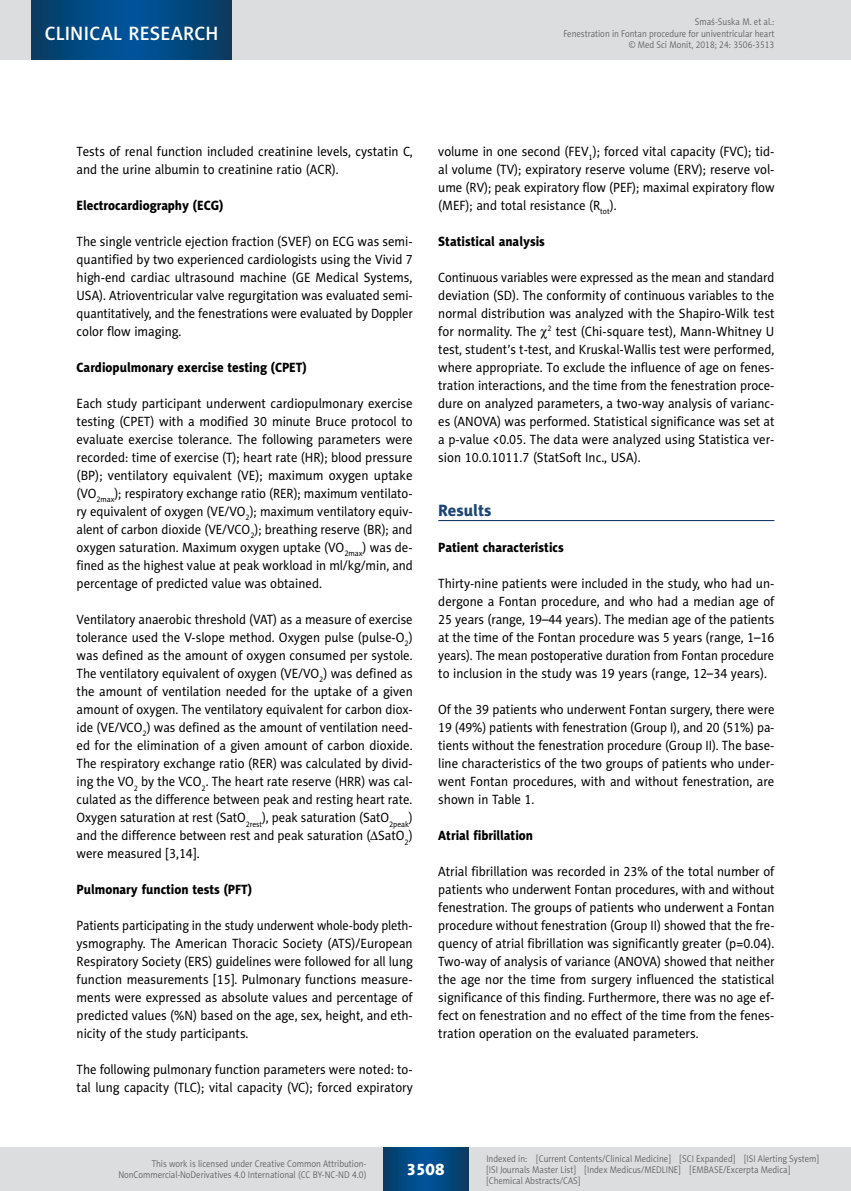
<style>
.page{position:relative;width:851px;height:1191px;background:#fff}
.page>*{position:absolute;margin:0;border:0;box-sizing:border-box;transform-origin:0 0}
.t1{font:19.5px "Naomi Sans EFN Medium";letter-spacing:.015em;color:#fff}
.t2{font:16.5px "Naomi Sans EFN Heavy";color:#1d4574}
.t3{font:16.5px "Naomi Sans EFN Heavy";color:#fff}
.t4{font:13.5px/18px "Naomi Sans EFN";color:#000;text-align:justify;scale:.95 1}
.t5{font:13.5px/18px "Naomi Sans EFN";color:#000;text-align:justify;scale:.94 1}
.t6{font:13.5px/18px "Naomi Sans EFN";color:#000;text-align:justify;scale:.93 1}
.t7{font:13.5px "Naomi Sans EFN Heavy";color:#000;scale:.95 1}
.t8{font:9.75px/11.2px "Naomi Sans EFN Light";color:#58595b;text-align:right;scale:.9 1}
.s1{font-family:"Standard Sym L"}
</style>
<div class="page">
<hr style="left:438px;top:520px;width:336px;height:1px;background:#002b5c">
<div style="left:0;top:1148px;width:850px;height:43px;background:#dcddde"></div>
<svg style="left:383px;top:1147px;width:85px;height:43px;background:#02487f"></svg>
<div style="left:0;top:0;width:850px;height:60px;background:#dcddde"></div>
<hr style="left:850px;top:0;width:1px;height:60px;background:#dcddde">
<svg style="left:32px;top:0;width:200px;height:60px;background:#02487f"></svg>
<h1 class="t1" style="left:45px;top:22px;width:175px">CLINICAL RESEARCH</h1>
<p class="t8" style="left:563px;top:16px;width:236px">Smaś-Suska M. et al.:<br>Fenestration in Fontan procedure for univentricular heart © Med Sci Monit, 2018; 24: 3506-3513</p>
<p class="t4" style="left:77px;top:142px;width:355px">Tests of renal function included creatinine levels, cystatin C, and the urine albumin to creatinine ratio (ACR).</p>
<p class="t7" style="left:77px;top:197px;width:156px">Electrocardiography (ECG)</p>
<p class="t4" style="left:77px;top:232px;width:355px">The single ventricle ejection fraction (SVEF) on ECG was semi&shy;quantified by two experienced cardiologists using the Vivid 7 high-end cardiac ultrasound machine (GE Medical Systems, USA). Atrioventricular valve regurgitation was evaluated semi&shy;quantitatively, and the fenestrations were evaluated by Doppler color flow imaging.</p>
<p class="t7" style="left:77px;top:359px;width:243px">Cardiopulmonary exercise testing (CPET)</p>
<p class="t4" style="left:77px;top:394px;width:355px">Each study participant underwent cardiopulmonary exercise testing (CPET) with a modified 30 minute Bruce protocol to evaluate exercise tolerance. The following parameters were recorded: time of exercise (T); heart rate (HR); blood pressure (BP); ventilatory equivalent (VE); maximum oxygen uptake (VO<sub>2max</sub>); respiratory exchange ratio (RER); maximum ventilato&shy;ry equivalent of oxygen (VE/VO<sub>2</sub>); maximum ventilatory equiv&shy;alent of carbon dioxide (VE/VCO<sub>2</sub>); breathing reserve (BR); and oxygen saturation. Maximum oxygen uptake (VO<sub>2max</sub>) was de&shy;fined as the highest value at peak workload in ml/kg/min, and percentage of predicted value was obtained.</p>
<p class="t5" style="left:77px;top:610px;width:359px">Ventilatory anaerobic threshold (VAT) as a measure of exercise tolerance used the V-slope method. Oxygen pulse (pulse-O<sub>2</sub>) was defined as the amount of oxygen consumed per systole.<br>The ventilatory equivalent of oxygen (VE/VO<sub>2</sub>) was defined as the amount of ventilation needed for the uptake of a given amount of oxygen. The ventilatory equivalent for carbon diox&shy;ide (VE/VCO<sub>2</sub>) was defined as the amount of ventilation need&shy;ed for the elimination of a given amount of carbon dioxide.<br>The respiratory exchange ratio (RER) was calculated by divid&shy;ing the VO<sub>2</sub> by the VCO<sub>2</sub>. The heart rate reserve (HRR) was cal&shy;culated as the difference between peak and resting heart rate.<br>Oxygen saturation at rest (SatO<sub>2rest</sub>), peak saturation (SatO<sub>2peak</sub>) and the difference between rest and peak saturation (<span class="s1">D</span>SatO<sub>2</sub>) were measured [3,14].</p>
<p class="t7" style="left:77px;top:881px;width:186px">Pulmonary function tests (PFT)</p>
<p class="t6" style="left:77px;top:916px;width:363px">Patients participating in the study underwent whole-body pleth&shy;ysmography. The American Thoracic Society (ATS)/European Respiratory Society (ERS) guidelines were followed for all lung function measurements [15]. Pulmonary functions measure&shy;ments were expressed as absolute values and percentage of predicted values (%N) based on the age, sex, height, and eth&shy;nicity of the study participants.</p>
<p class="t4" style="left:77px;top:1060px;width:355px">The following pulmonary function parameters were noted: to&shy;tal lung capacity (TLC); vital capacity (VC); forced expiratory</p>
<p class="t4" style="left:438px;top:142px;width:355px">volume in one second (FEV<sub>1</sub>); forced vital capacity (FVC); tid&shy;al volume (TV); expiratory reserve volume (ERV); reserve vol&shy;ume (RV); peak expiratory flow (PEF); maximal expiratory flow (MEF); and total resistance (R<sub>tot</sub>).</p>
<p class="t7" style="left:438px;top:233px;width:114px">Statistical analysis</p>
<p class="t6" style="left:438px;top:268px;width:363px">Continuous variables were expressed as the mean and standard deviation (SD). The conformity of continuous variables to the normal distribution was analyzed with the Shapiro-Wilk test for normality. The <span class="s1">c</span><sup>2</sup> test (Chi-square test), Mann-Whitney U test, student’s t-test, and Kruskal-Wallis test were performed, where appropriate. To exclude the influence of age on fenes&shy;tration interactions, and the time from the fenestration proce&shy;dure on analyzed parameters, a two-way analysis of varianc&shy;es (ANOVA) was performed. Statistical significance was set at a p-value &lt;0.05. The data were analyzed using Statistica ver&shy;sion 10.0.1011.7 (StatSoft Inc., USA).</p>
<p class="t2" style="left:438px;top:500px;width:55px">Results</p>
<p class="t7" style="left:438px;top:539px;width:134px">Patient characteristics</p>
<p class="t4" style="left:438px;top:574px;width:355px">Thirty-nine patients were included in the study, who had un&shy;dergone a Fontan procedure, and who had a median age of 25 years (range, 19–44 years). The median age of the patients at the time of the Fontan procedure was 5 years (range, 1–16 years). The mean postoperative duration from Fontan procedure to inclusion in the study was 19 years (range, 12–34 years).</p>
<p class="t5" style="left:438px;top:700px;width:359px">Of the 39 patients who underwent Fontan surgery, there were 19 (49%) patients with fenestration (Group I), and 20 (51%) pa&shy;tients without the fenestration procedure (Group II). The base&shy;line characteristics of the two groups of patients who under&shy;went Fontan procedures, with and without fenestration, are shown in Table 1.</p>
<p class="t7" style="left:438px;top:827px;width:101px">Atrial fibrillation</p>
<p class="t4" style="left:438px;top:862px;width:355px">Atrial fibrillation was recorded in 23% of the total number of patients who underwent Fontan procedures, with and without fenestration. The groups of patients who underwent a Fontan procedure without fenestration (Group II) showed that the fre&shy;quency of atrial fibrillation was significantly greater (p=0.04).<br>Two-way of analysis of variance (ANOVA) showed that neither the age nor the time from surgery influenced the statistical significance of this finding. Furthermore, there was no age ef&shy;fect on fenestration and no effect of the time from the fenes&shy;tration operation on the evaluated parameters.</p>
<p class="t8" style="left:118px;top:1158px;width:277px">This work is licensed under Creative Common Attribution-<br>NonCommercial-NoDerivatives 4.0 International (CC BY-NC-ND 4.0)</p>
<p class="t3" style="left:406px;top:1159px;width:40px">3508</p>
<p class="t8" style="left:486px;top:1152px;width:371px;text-align:left">Indexed in: [Current Contents/Clinical Medicine] [SCI Expanded] [ISI Alerting System] [ISI Journals Master List] [Index Medicus/MEDLINE] [EMBASE/Excerpta Medica] [Chemical Abstracts/CAS]</p>
</div>
